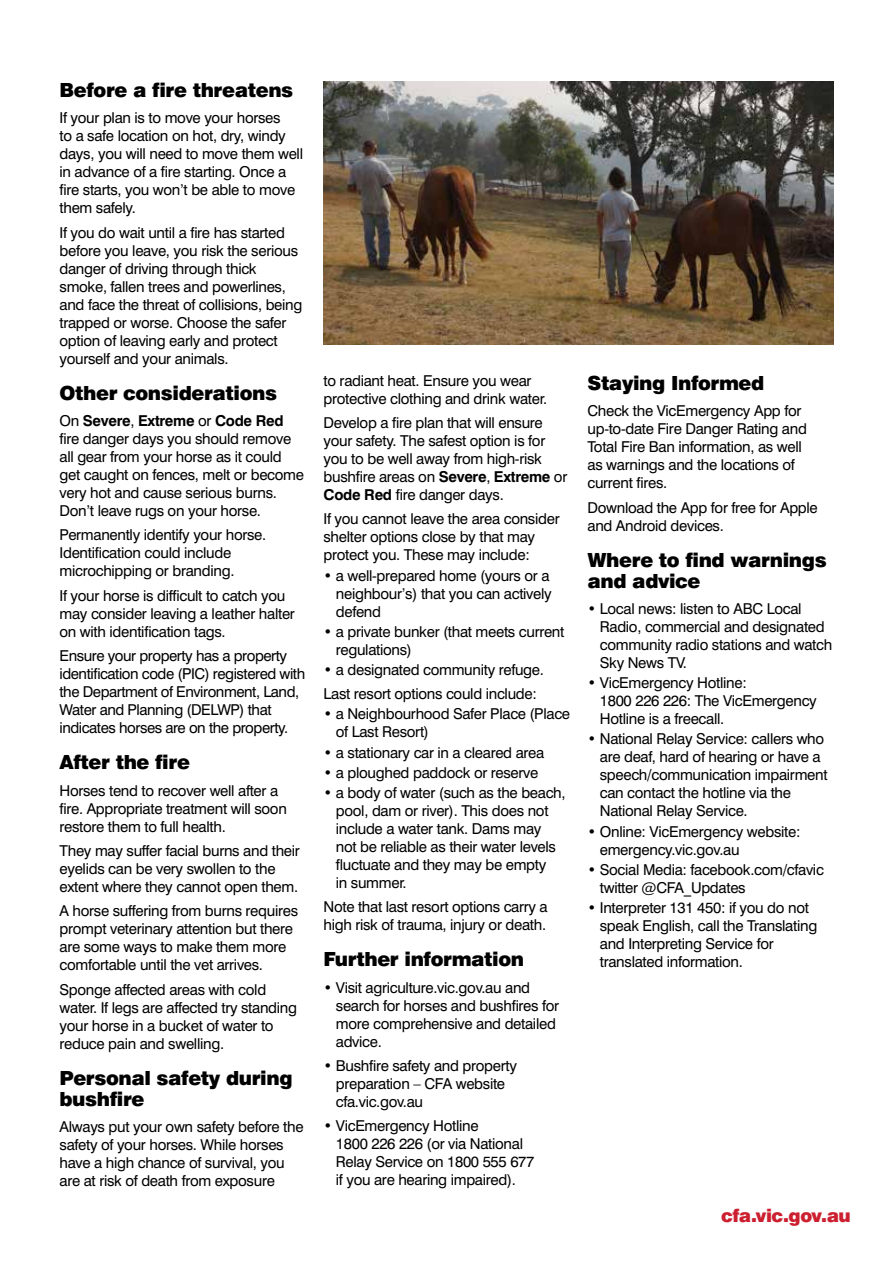
<style>
.page{position:relative;width:893px;height:1263px;background:#fff}
.page>*{position:absolute;margin:0;border:0;box-sizing:border-box;transform-origin:0 0}
.t1{font:900 19.5px/21px "Swiss 721 BT";letter-spacing:-.02em;color:#000}
.t2{font:900 18px "Swiss 721 BT";letter-spacing:-.025em;color:#cc2030}
.t3{font:15px/18px "Swiss 721 BT";letter-spacing:-.02em;color:#000}
.s1{font-weight:700}
</style>
<div class="page">
<img style="left:323px;top:81px;width:510px;height:263px">
<h1 class="t1" style="left:60px;top:79px;width:235px">Before a fire threatens</h1>
<p class="t3" style="left:60px;top:109px;width:245px">If your plan is to move your horses<br>to a safe location on hot, dry, windy days, you will need to move them well in advance of a fire starting. Once a fire starts, you won’t be able to move them safely.</p>
<p class="t3" style="left:60px;top:223px;width:244px">If you do wait until a fire has started before you leave, you risk the serious danger of driving through thick smoke, fallen trees and powerlines, and face the threat of collisions, being trapped or worse. Choose the safer option of leaving early and protect yourself and your animals.</p>
<h1 class="t1" style="left:60px;top:382px;width:219px">Other considerations</h1>
<p class="t3" style="left:60px;top:412px;width:246px">On <span class="s1">Severe</span>, <span class="s1">Extreme</span> or <span class="s1">Code Red </span>fire danger days you should remove all gear from your horse as it could get caught on fences, melt or become very hot and cause serious burns.<br>Don’t leave rugs on your horse.</p>
<p class="t3" style="left:60px;top:526px;width:208px">Permanently identify your horse.<br>Identification could include microchipping or branding.</p>
<p class="t3" style="left:60px;top:586px;width:237px">If your horse is difficult to catch you may consider leaving a leather halter on with identification tags.</p>
<p class="t3" style="left:60px;top:647px;width:247px">Ensure your property has a property identification code (PIC) registered with the Department of Environment, Land, Water and Planning (DELWP) that indicates horses are on the property.</p>
<h1 class="t1" style="left:60px;top:751px;width:132px">After the fire</h1>
<p class="t3" style="left:60px;top:781px;width:229px">Horses tend to recover well after a fire. Appropriate treatment will soon restore them to full health.</p>
<p class="t3" style="left:60px;top:841px;width:242px">They may suffer facial burns and their eyelids can be very swollen to the extent where they cannot open them.</p>
<p class="t3" style="left:60px;top:902px;width:240px">A horse suffering from burns requires prompt veterinary attention but there are some ways to make them more comfortable until the vet arrives.</p>
<p class="t3" style="left:60px;top:980px;width:239px">Sponge affected areas with cold water. If legs are affected try standing your horse in a bucket of water to reduce pain and swelling.</p>
<h1 class="t1" style="left:60px;top:1067px;width:235px">Personal safety during bushfire</h1>
<p class="t3" style="left:60px;top:1118px;width:246px">Always put your own safety before the safety of your horses. While horses have a high chance of survival, you are at risk of death from exposure</p>
<p class="t3" style="left:323px;top:371px;width:225px">to radiant heat. Ensure you wear protective clothing and drink water.</p>
<p class="t3" style="left:323px;top:414px;width:245px">Develop a fire plan that will ensure your safety. The safest option is for you to be well away from high-risk bushfire areas on <span class="s1">Severe</span>, <span class="s1">Extreme</span> or <span class="s1">Code Red</span> fire danger days.</p>
<p class="t3" style="left:323px;top:510px;width:238px">If you cannot leave the area consider shelter options close by that may protect you. These may include:</p>
<p class="t3" style="left:336px;top:566px;width:217px;text-indent:-12px">• a well-prepared home (yours or a neighbour’s) that you can actively defend</p>
<p class="t3" style="left:336px;top:622px;width:230px;text-indent:-12px">• a private bunker (that meets current regulations)</p>
<p class="t3" style="left:323px;top:657px;width:222px;line-height:24.3px">• a designated community refuge.<br>Last resort options could include:</p>
<p class="t3" style="left:336px;top:705px;width:236px;text-indent:-12px">• a Neighbourhood Safer Place (Place of Last Resort)</p>
<p class="t3" style="left:323px;top:743px;width:222px">• a stationary car in a cleared area</p>
<p class="t3" style="left:323px;top:763px;width:216px">• a ploughed paddock or reserve</p>
<p class="t3" style="left:336px;top:783px;width:231px;text-indent:-12px">• a body of water (such as the beach, pool, dam or river). This does not include a water tank. Dams may not be reliable as their water levels fluctuate and they may be empty<br>in summer.</p>
<p class="t3" style="left:323px;top:898px;width:226px">Note that last resort options carry a high risk of trauma, injury or death.</p>
<h1 class="t1" style="left:323px;top:948px;width:202px">Further information</h1>
<p class="t3" style="left:336px;top:978px;width:225px;text-indent:-12px">• Visit agriculture.vic.gov.au and search for horses and bushfires for more comprehensive and detailed advice.</p>
<p class="t3" style="left:336px;top:1056px;width:183px;text-indent:-12px">• Bushfire safety and property preparation – CFA website cfa.vic.gov.au</p>
<p class="t3" style="left:336px;top:1117px;width:200px;text-indent:-12px">• VicEmergency Hotline<br>1800 226 226 (or via National<br>Relay Service on 1800 555 677 if you are hearing impaired).</p>
<h1 class="t1" style="left:587px;top:372px;width:178px">Staying Informed</h1>
<p class="t3" style="left:587px;top:402px;width:221px">Check the VicEmergency App for up-to-date Fire Danger Rating and<br>Total Fire Ban information, as well as warnings and the locations of current fires.</p>
<p class="t3" style="left:587px;top:498px;width:232px">Download the App for free for Apple and Android devices.</p>
<h1 class="t1" style="left:587px;top:549px;width:241px">Where to find warnings and advice</h1>
<p class="t3" style="left:600px;top:600px;width:234px;text-indent:-12px">• Local news: listen to ABC Local<br>Radio, commercial and designated community radio stations and watch<br>Sky News TV.</p>
<p class="t3" style="left:600px;top:674px;width:219px;text-indent:-12px">• VicEmergency Hotline:<br>1800 226 226: The VicEmergency<br>Hotline is a freecall.</p>
<p class="t3" style="left:600px;top:730px;width:229px;text-indent:-12px">• National Relay Service: callers who are deaf, hard of hearing or have a speech/communication impairment can contact the hotline via the<br>National Relay Service.</p>
<p class="t3" style="left:600px;top:822px;width:202px;text-indent:-12px">• Online: VicEmergency website: emergency.vic.gov.au</p>
<p class="t3" style="left:600px;top:860px;width:226px;text-indent:-12px">• Social Media: facebook.com/cfavic twitter @CFA_Updates</p>
<p class="t3" style="left:600px;top:898px;width:219px;text-indent:-12px">• Interpreter 131 450: if you do not speak English, call the Translating and Interpreting Service for translated information.</p>
<p class="t2" style="left:721px;top:1205px;width:131px">cfa.vic.gov.au</p>
</div>
